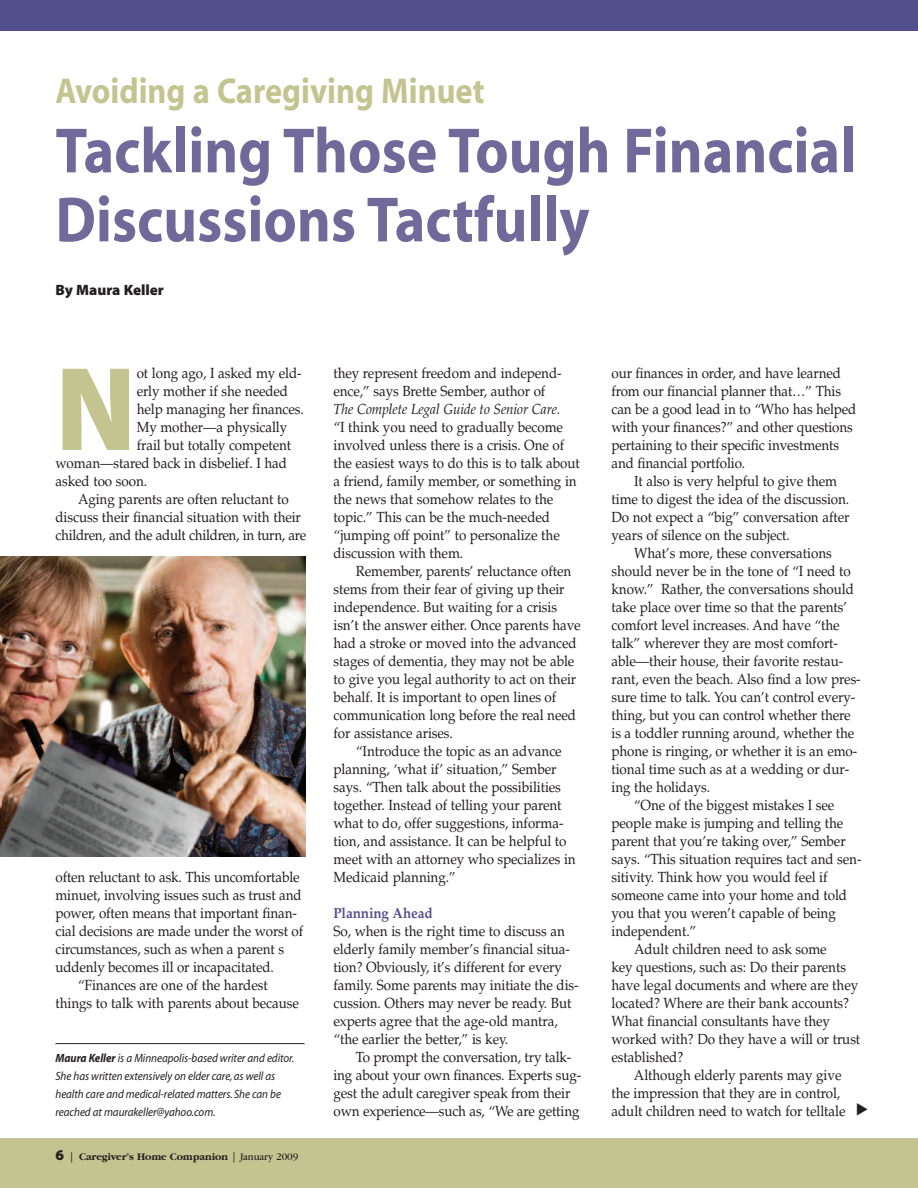
<style>
.page{position:relative;width:918px;height:1188px;background:#fff}
.page>*{position:absolute;margin:0;border:0;box-sizing:border-box;transform-origin:0 0}
.t1{font:900 120.45px "Myriad Pro";color:#c3c490;scale:.95 1}
.t2{font:700 64.5px/69px "Myriad";color:#72699b;scale:.9 1}
.t3{font:700 36px "Myriad";color:#c3c490;scale:.9 1}
.t4{font:900 15px "Myriad Pro";color:#231f20}
.t5{font:14.7px/18px "Palatino";letter-spacing:-.005em;color:#231f20;scale:.92 1}
.t6{font:italic 14.7px "Palatino";letter-spacing:-.005em;color:#231f20;scale:.92 1}
.t7{font:700 14.7px "Palatino";letter-spacing:-.005em;color:#534f8b;scale:.92 1}
.t8{font:italic 12px/18px "Myriad";letter-spacing:-.005em;color:#231f20;scale:.92 1}
.t9{font:700 10.5px "Garamond";letter-spacing:-.005em;color:#231f20}
.s1{font-weight:700}
.s2{font-family:"Myriad Pro";font-weight:900;font-size:15px}
.s3{font-family:"Myriad";font-weight:400}
.s4{font-weight:400}
</style>
<div class="page">
<div style="left:0;top:0;width:918px;height:32px;background:#534f8b"></div>
<img style="left:0;top:557px;width:306px;height:300px">
<div style="left:0;top:1138px;width:918px;height:50px;background:#c3c490"></div>
<hr style="left:917px;top:1138px;width:1px;height:50px;background:#eaead8">
<hr style="left:56px;top:1043px;width:248px;height:1px;background:#231f20">
<h3 class="t3" style="left:56px;top:78px;width:478px">Avoiding a Caregiving Minuet</h3>
<h2 class="t2" style="left:56px;top:122px;width:891px">Tackling Those Tough Financial<br>Discussions Tactfully</h2>
<p class="t4" style="left:56px;top:285px;width:110px">By Maura Keller</p>
<h1 class="t1" style="left:56px;top:364px;width:86px">N</h1>
<p class="t5" style="left:137px;top:364px;width:181px">ot long ago, I asked my eld-</p>
<p class="t5" style="left:137px;top:382px;width:166px">erly mother if she needed</p>
<p class="t5" style="left:137px;top:400px;width:183px">help managing her finances.</p>
<p class="t5" style="left:137px;top:418px;width:165px">My mother—a physically</p>
<p class="t5" style="left:137px;top:436px;width:169px">frail but totally competent</p>
<p class="t5" style="left:56px;top:454px;width:253px">woman—stared back in disbelief. I had</p>
<p class="t5" style="left:56px;top:472px;width:101px">asked too soon.</p>
<p class="t5" style="left:78px;top:490px;width:231px">Aging parents are often reluctant to</p>
<p class="t5" style="left:55px;top:508px;width:268px">discuss their financial situation with their</p>
<p class="t5" style="left:55px;top:526px;width:274px">children, and the adult children, in turn, are</p>
<p class="t5" style="left:55px;top:868px;width:267px">often reluctant to ask. This uncomfortable</p>
<p class="t5" style="left:56px;top:886px;width:269px">minuet, involving issues such as trust and</p>
<p class="t5" style="left:55px;top:904px;width:264px">power, often means that important finan-</p>
<p class="t5" style="left:55px;top:922px;width:271px">cial decisions are made under the worst of</p>
<p class="t5" style="left:55px;top:940px;width:250px">circumstances, such as when a parent s</p>
<p class="t5" style="left:55px;top:958px;width:239px">uddenly becomes ill or incapacitated.</p>
<p class="t5" style="left:78px;top:976px;width:208px">“Finances are one of the hardest</p>
<p class="t5" style="left:55px;top:994px;width:266px">things to talk with parents about because</p>
<p class="t8" style="left:55px;top:1050px;width:261px"><span class="s1">Maura Keller</span> is a Minneapolis-based writer and editor.<br>She has written extensively on elder care, as well as health care and medical-related matters. She can be reached at maurakeller@yahoo.com.</p>
<p class="t9" style="left:56px;top:1151px;width:244px"><span class="s2">6</span> <span class="s3">|</span> Caregiver’s Home Companion <span class="s3">|</span> <span class="s4">January 2009</span></p>
<p class="t5" style="left:333px;top:364px;width:249px">they represent freedom and independ&shy;ence,” says Brette Sember, author of</p>
<p class="t6" style="left:333px;top:400px;width:248px">The Complete Legal Guide to Senior Care.</p>
<p class="t5" style="left:333px;top:418px;width:269px">“I think you need to gradually become involved unless there is a crisis. One of the easiest ways to do this is to talk about a friend, family member, or something in the news that somehow relates to the topic.” This can be the much-needed “jumping off point” to personalize the discussion with them.</p>
<p class="t5" style="left:333px;top:562px;width:270px;text-indent:23px">Remember, parents’ reluctance often stems from their fear of giving up their independence. But waiting for a crisis isn’t the answer either. Once parents have had a stroke or moved into the advanced stages of dementia, they may not be able to give you legal authority to act on their behalf. It is important to open lines of communication long before the real need for assistance arises.</p>
<p class="t5" style="left:333px;top:742px;width:265px;text-indent:23px">“Introduce the topic as an advance planning, ‘what if’ situation,” Sember says. “Then talk about the possibilities together. Instead of telling your parent what to do, offer suggestions, informa&shy;tion, and assistance. It can be helpful to meet with an attorney who specializes in Medicaid planning.”</p>
<p class="t7" style="left:333px;top:904px;width:109px">Planning Ahead</p>
<p class="t5" style="left:333px;top:922px;width:268px">So, when is the right time to discuss an elderly family member’s financial situa&shy;tion? Obviously, it’s different for every family. Some parents may initiate the dis&shy;cussion. Others may never be ready. But experts agree that the age-old mantra, “the earlier the better,” is key.</p>
<p class="t5" style="left:333px;top:1048px;width:271px;text-indent:23px">To prompt the conversation, try talk&shy;ing about your own finances. Experts sug&shy;gest the adult caregiver speak from their own experience—such as, “We are getting</p>
<p class="t5" style="left:612px;top:364px;width:268px">our finances in order, and have learned from our financial planner that…” This can be a good lead in to “Who has helped with your finances?” and other questions pertaining to their specific investments and financial portfolio.</p>
<p class="t5" style="left:612px;top:472px;width:260px;text-indent:23px">It also is very helpful to give them time to digest the idea of the discussion.<br>Do not expect a “big” conversation after years of silence on the subject.</p>
<p class="t5" style="left:634px;top:544px;width:217px">What’s more, these conversations</p>
<p class="t5" style="left:612px;top:562px;width:262px">should never be in the tone of “I need to</p>
<p class="t5" style="left:612px;top:580px;width:265px">know.” Rather, the conversations should</p>
<p class="t5" style="left:612px;top:598px;width:258px">take place over time so that the parents’</p>
<p class="t5" style="left:612px;top:616px;width:250px">comfort level increases. And have “the</p>
<p class="t5" style="left:612px;top:634px;width:248px">talk” wherever they are most comfort-</p>
<p class="t5" style="left:612px;top:652px;width:253px">able—their house, their favorite restau-</p>
<p class="t5" style="left:612px;top:670px;width:272px">rant, even the beach. Also find a low pres-</p>
<p class="t5" style="left:612px;top:688px;width:267px">sure time to talk. You can’t control every-</p>
<p class="t5" style="left:612px;top:706px;width:262px">thing, but you can control whether there</p>
<p class="t5" style="left:612px;top:724px;width:265px">is a toddler running around, whether the</p>
<p class="t5" style="left:612px;top:742px;width:269px">phone is ringing, or whether it is an emo-</p>
<p class="t5" style="left:611px;top:760px;width:260px">tional time such as at a wedding or dur-</p>
<p class="t5" style="left:611px;top:778px;width:109px">ing the holidays.</p>
<p class="t5" style="left:634px;top:796px;width:219px">“One of the biggest mistakes I see</p>
<p class="t5" style="left:611px;top:814px;width:254px">people make is jumping and telling the</p>
<p class="t5" style="left:611px;top:832px;width:256px">parent that you’re taking over,” Sember</p>
<p class="t5" style="left:611px;top:850px;width:273px">says. “This situation requires tact and sen-</p>
<p class="t5" style="left:611px;top:868px;width:236px">sitivity. Think how you would feel if</p>
<p class="t5" style="left:611px;top:886px;width:258px">someone came into your home and told</p>
<p class="t5" style="left:611px;top:904px;width:245px">you that you weren’t capable of being</p>
<p class="t5" style="left:611px;top:922px;width:94px">independent.”</p>
<p class="t5" style="left:634px;top:940px;width:211px">Adult children need to ask some</p>
<p class="t5" style="left:612px;top:958px;width:256px">key questions, such as: Do their parents</p>
<p class="t5" style="left:611px;top:976px;width:270px">have legal documents and where are they</p>
<p class="t5" style="left:611px;top:994px;width:260px">located? Where are their bank accounts?</p>
<p class="t5" style="left:611px;top:1012px;width:239px">What financial consultants have they</p>
<p class="t5" style="left:611px;top:1030px;width:272px">worked with? Do they have a will or trust</p>
<p class="t5" style="left:611px;top:1048px;width:80px">established?</p>
<p class="t5" style="left:634px;top:1066px;width:227px">Although elderly parents may give</p>
<p class="t5" style="left:611px;top:1084px;width:250px">the impression that they are in control,</p>
<p class="t5" style="left:611px;top:1102px;width:256px">adult children need to watch for telltale</p>
</div>
